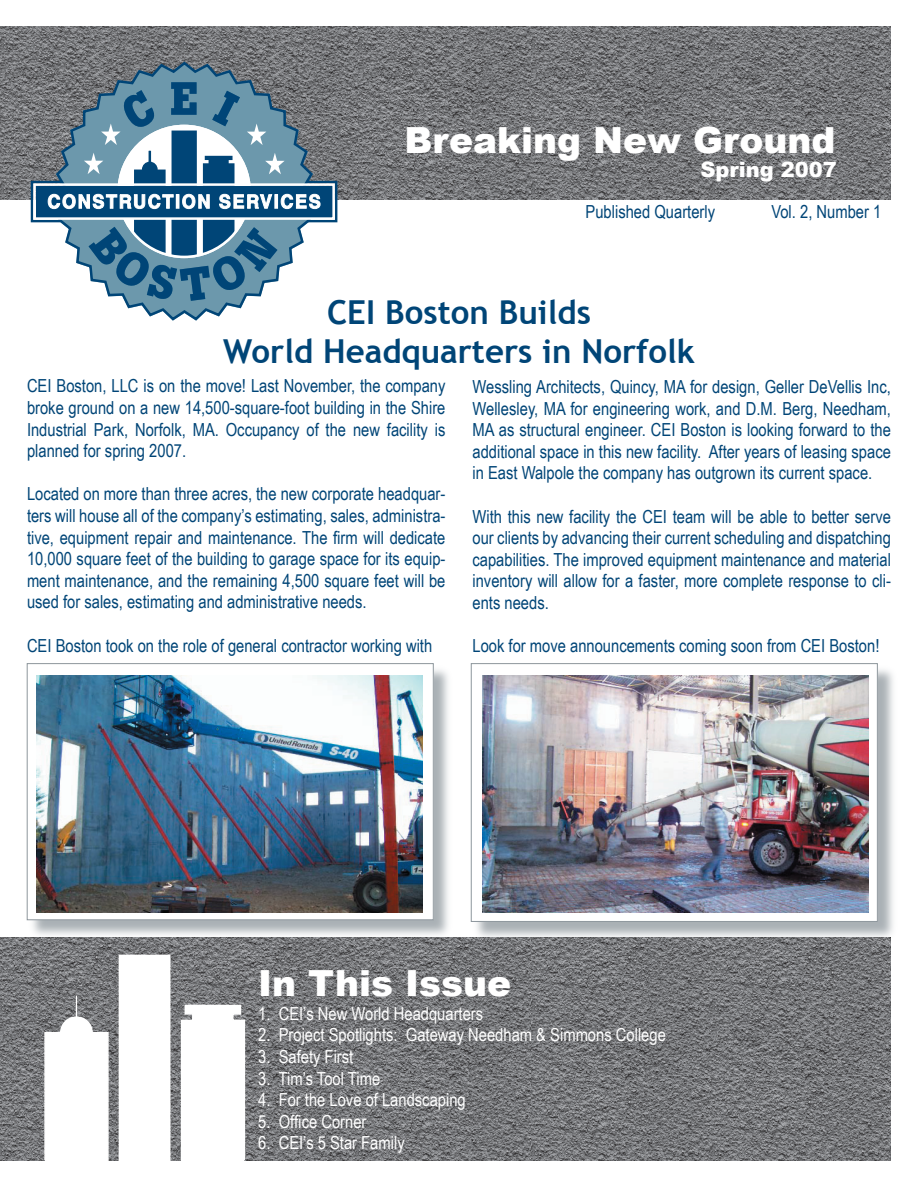
<style>
.page{position:relative;width:918px;height:1188px;background:#fff}
.page>*{position:absolute;margin:0;border:0;box-sizing:border-box;transform-origin:0 0}
.t1{font:900 36px "Arial";color:#fff}
.t2{font:700 33px/39.6px "Trebuchet MS";color:#004577;text-align:center}
.t3{font:900 21px "Arial";color:#fff}
.t4{font:18px/21.6px "Arial Narrow";color:#004577;text-align:justify}
.t5{font:18px "Arial Narrow";color:#fff}
</style>
<div class="page">
<div style="left:472px;top:664px;width:426px;height:278px;background:#8d969c;opacity:.75"></div>
<div style="left:471px;top:664px;width:406px;height:257px;background:#fff"></div>
<div style="left:471px;top:663px;width:407px;height:259px;border:1px solid #8d969c"></div>
<div style="left:28px;top:664px;width:426px;height:277px;background:#8d969c;opacity:.75"></div>
<div style="left:27px;top:664px;width:406px;height:256px;background:#fff"></div>
<div style="left:27px;top:663px;width:406px;height:257px;border:1px solid #8d969c"></div>
<img style="left:0;top:937px;width:356px;height:224px">
<img style="left:356px;top:937px;width:175px;height:224px">
<img style="left:531px;top:937px;width:360px;height:224px">
<img style="left:0;top:27px;width:531px;height:172px">
<img style="left:531px;top:27px;width:360px;height:172px">
<svg style="left:53px;top:60px;width:263px;height:261px"></svg>
<svg style="left:30px;top:82px;width:309px;height:219px"></svg>
<svg style="left:44px;top:996px;width:65px;height:165px"></svg>
<svg style="left:118px;top:954px;width:53px;height:207px"></svg>
<svg style="left:180px;top:1004px;width:66px;height:157px"></svg>
<img style="left:37px;top:675px;width:386px;height:237px">
<img style="left:482px;top:675px;width:387px;height:238px">
<h1 class="t1" style="left:404px;top:114px;width:433px">Breaking New Ground</h1>
<p class="t3" style="left:700px;top:154px;width:138px">Spring 2007</p>
<p class="t4" style="left:586px;top:200px;width:131px">Published Quarterly</p>
<p class="t4" style="left:771px;top:200px;width:111px">Vol. 2, Number 1</p>
<h2 class="t2" style="left:223px;top:292px;width:473px">CEI Boston Builds<br>World Headquarters in Norfolk</h2>
<p class="t4" style="left:27px;top:375px;width:420px">CEI Boston, LLC is on the move! Last November, the company broke ground on a new 14,500-square-foot building in the Shire Industrial Park, Norfolk, MA. Occupancy of the new facility is planned for spring 2007.</p>
<p class="t4" style="left:27px;top:483px;width:420px">Located on more than three acres, the new corporate headquar&shy;ters will house all of the company’s estimating, sales, administra&shy;tive, equipment repair and maintenance. The firm will dedicate 10,000 square feet of the building to garage space for its equip&shy;ment maintenance, and the remaining 4,500 square feet will be used for sales, estimating and administrative needs.</p>
<p class="t4" style="left:27px;top:634px;width:407px">CEI Boston took on the role of general contractor working with</p>
<p class="t4" style="left:472px;top:375px;width:420px">Wessling Architects, Quincy, MA for design, Geller DeVellis Inc, Wellesley, MA for engineering work, and D.M. Berg, Needham, MA as structural engineer. CEI Boston is looking forward to the additional space in this new facility. After years of leasing space in East Walpole the company has outgrown its current space.</p>
<p class="t4" style="left:472px;top:505px;width:420px">With this new facility the CEI team will be able to better serve our clients by advancing their current scheduling and dispatching capabilities. The improved equipment maintenance and material inventory will allow for a faster, more complete response to cli&shy;ents needs.</p>
<p class="t4" style="left:472px;top:634px;width:408px">Look for move announcements coming soon from CEI Boston!</p>
<h1 class="t1" style="left:258px;top:957px;width:255px">In This Issue</h1>
<p class="t5" style="left:258px;top:1000px;width:227px">1. CEI’s New World Headquarters</p>
<p class="t5" style="left:258px;top:1022px;width:409px">2. Project Spotlights: Gateway Needham &amp; Simmons College</p>
<p class="t5" style="left:258px;top:1043px;width:97px">3. Safety First</p>
<p class="t5" style="left:258px;top:1065px;width:124px">3. Tim’s Tool Time</p>
<p class="t5" style="left:258px;top:1087px;width:209px">4. For the Love of Landscaping</p>
<p class="t5" style="left:258px;top:1108px;width:110px">5. Office Corner</p>
<p class="t5" style="left:258px;top:1130px;width:148px">6. CEI’s 5 Star Family</p>
</div>
